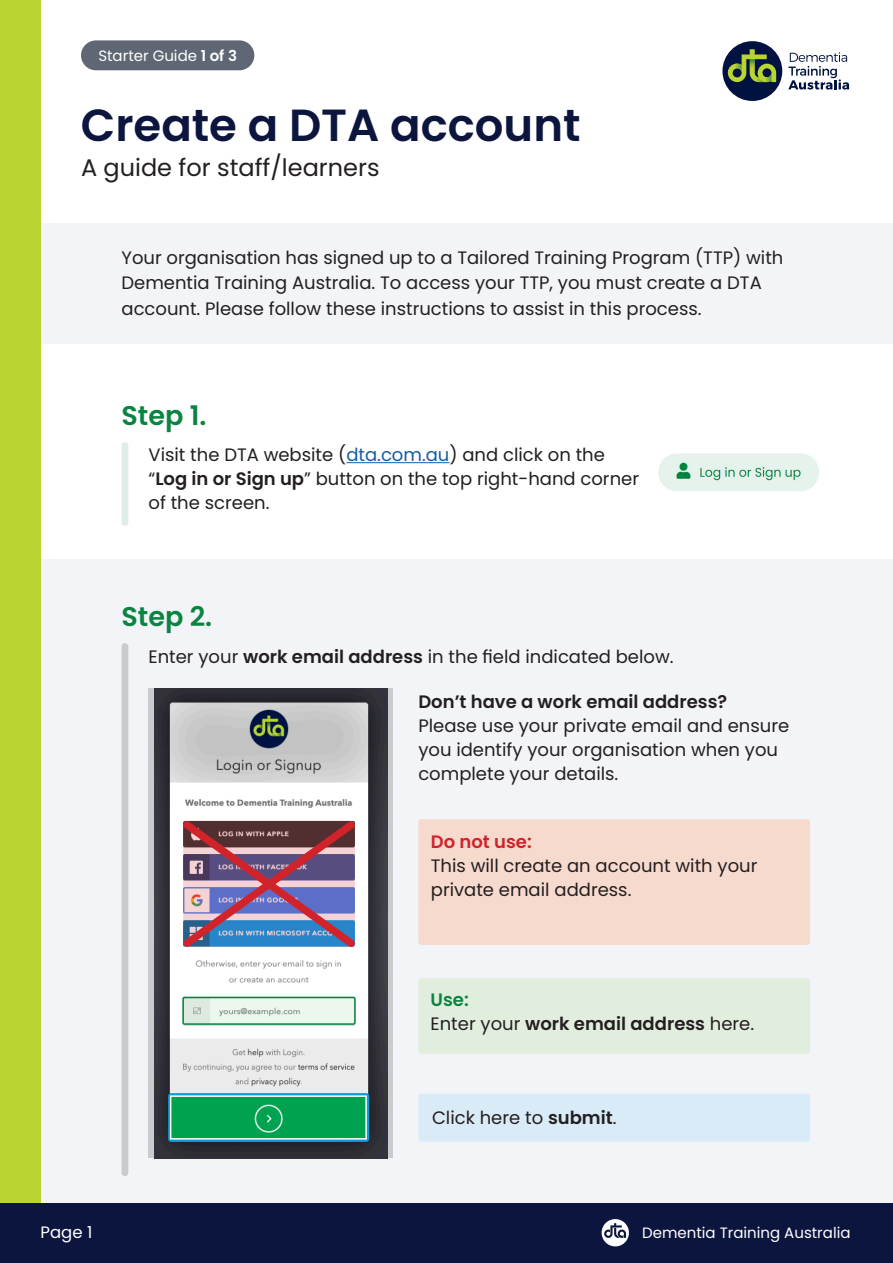
<style>
.page{position:relative;width:893px;height:1263px;background:#fff}
.page>*{position:absolute;margin:0;border:0;box-sizing:border-box;transform-origin:0 0}
.DTA_heading_1{font:600 45px "Poppins";color:#0b153e}
.DTA_heading_2{font:600 27px "Poppins";color:#0b8441}
.DTA_lead_paragraph{font:24px "Poppins";color:#231f20}
.DTA_body_text{font:18px/24px "Poppins";color:#231f20}
.DTA_body_text-2{font:600 18px "Poppins";color:#231f20}
.DTA_body_text-3{font:600 18px "Poppins";color:#d1232a}
.DTA_body_text-4{font:600 18px "Poppins";color:#0b8441}
.t1{font:16.5px "Poppins";color:#fff}
.DTA_small{font:15px "Poppins";color:#fff}
.s1{font-weight:600}
.s2{color:#175d9e}
.s3{font-weight:400}
</style>
<div class="page">
<div style="left:40px;top:560px;width:853px;height:682px;background:#f3f4f7"></div>
<div style="left:40px;top:223px;width:853px;height:120px;background:#f3f4f7"></div>
<div style="left:722px;top:41px;width:60px;height:60px;background:#001340;border-radius:50%"></div>
<svg style="left:728px;top:49px;width:48px;height:33px"></svg>
<svg style="left:788px;top:52px;width:61px;height:38px"></svg>
<div style="left:81px;top:40px;width:173px;height:30px;background:#5e6773;border-radius:15px"></div>
<hr style="left:346px;top:462px;width:103px;height:1px;background:#175d9e">
<img style="left:658px;top:453px;width:161px;height:38px">
<div style="left:122px;top:442px;width:6px;height:84px;background:#e1ede7;border-radius:3px"></div>
<div style="left:418px;top:978px;width:392px;height:76px;background:#e1eedd;border-radius:3px"></div>
<div style="left:418px;top:819px;width:392px;height:126px;background:#f7dace;border-radius:3px"></div>
<div style="left:122px;top:643px;width:6px;height:533px;background:#cacbcd;border-radius:3px"></div>
<div style="left:418px;top:1094px;width:392px;height:48px;background:#daebf8;border-radius:3px"></div>
<div style="left:148px;top:688px;width:245px;height:470px;background:#cacbcd"></div>
<img style="left:154px;top:689px;width:233px;height:469px">
<div style="left:168px;top:1093px;width:201px;height:49px;border:3px solid #0a9ad9;border-radius:2px"></div>
<svg style="left:169px;top:1094px;width:199px;height:46px;background:#17aa66"></svg>
<svg style="left:176px;top:814px;width:186px;height:140px;background:#9886a1"></svg>
<svg style="left:182px;top:997px;width:172px;height:27px;background:#e4efe5"></svg>
<div style="left:182px;top:997px;width:174px;height:28px;border:2px solid #0b8441;border-radius:2px"></div>
<div style="left:0;top:0;width:40px;height:1224px;background:#bad432"></div>
<div style="left:0;top:1203px;width:893px;height:60px;background:#0b153e"></div>
<svg style="left:602px;top:1219px;width:27px;height:27px"></svg>
<p class="DTA_small" style="left:98px;top:47px;width:140px">Starter Guide <span class="s1">1 of 3</span></p>
<p class="DTA_heading_1" style="left:81px;top:99px;width:501px">Create a DTA account</p>
<p class="DTA_lead_paragraph" style="left:81px;top:154px;width:300px">A guide for staff/learners</p>
<p class="DTA_body_text" style="left:122px;top:245px;width:663px;line-height:25.5px">Your organisation has signed up to a Tailored Training Program (TTP) with<br>Dementia Training Australia. To access your TTP, you must create a DTA account. Please follow these instructions to assist in this process.</p>
<p class="DTA_heading_2" style="left:122px;top:399px;width:87px">Step 1.</p>
<p class="DTA_body_text" style="left:148px;top:443px;width:458px">Visit the DTA website (<span class="s2">dta.com.au</span>) and click on the</p>
<p class="DTA_body_text" style="left:148px;top:467px;width:492px">“<span class="s1">Log in or Sign up</span>” button on the top right-hand corner of the screen.</p>
<p class="DTA_heading_2" style="left:122px;top:601px;width:92px">Step 2.</p>
<p class="DTA_body_text" style="left:148px;top:644px;width:527px">Enter your <span class="s1">work email address</span> in the field indicated below.</p>
<p class="DTA_body_text-2" style="left:418px;top:691px;width:310px">Don’t have a work email address?</p>
<p class="DTA_body_text" style="left:418px;top:714px;width:372px">Please use your private email and ensure you identify your organisation when you complete your details.</p>
<p class="DTA_body_text-3" style="left:431px;top:831px;width:102px">Do not use:</p>
<p class="DTA_body_text" style="left:431px;top:854px;width:328px">This will create an account with your</p>
<p class="DTA_body_text" style="left:431px;top:878px;width:202px">private email address.</p>
<p class="DTA_body_text-4" style="left:431px;top:989px;width:40px">Use:</p>
<p class="DTA_body_text-2" style="left:431px;top:1013px;width:325px"><span class="s3">Enter your</span> work email address <span class="s3">here.</span></p>
<p class="DTA_body_text" style="left:432px;top:1105px;width:186px">Click here to <span class="s1">submit</span>.</p>
<p class="t1" style="left:40px;top:1223px;width:53px">Page 1</p>
<p class="DTA_small" style="left:642px;top:1223px;width:210px">Dementia Training Australia</p>
</div>
